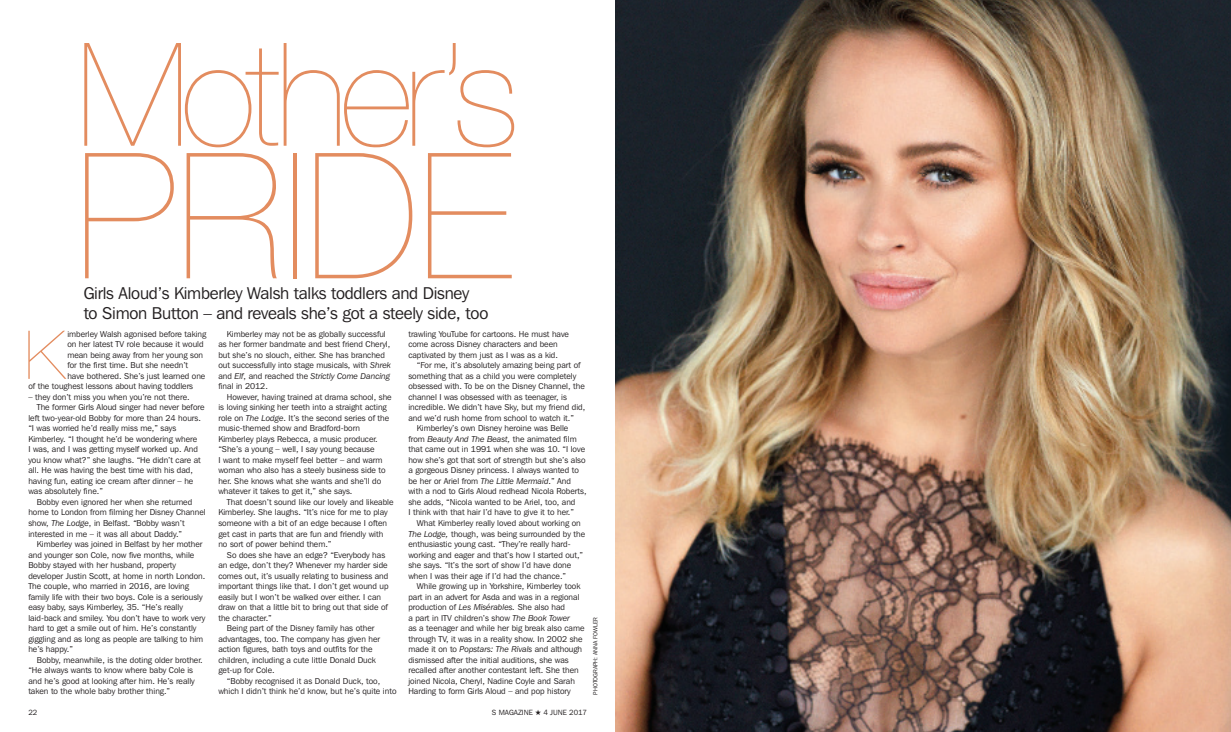
<style>
.page{position:relative;width:1231px;height:732px;background:#fff}
.page>*{position:absolute;margin:0;border:0;box-sizing:border-box;transform-origin:0 0}
._5__Headline_Times{font:200 175.2px "Helvetica Neue";color:#e38c5f}
._5__Headline_Times-2{font:200 143.7px "Helvetica Neue";letter-spacing:-.055em;color:#e38c5f}
._1__Main_text_book{font:200 67.3px "Helvetica Neue";color:#e38c5f}
._6__Intro_Book{font:17px/20px "Franklin Gothic IT Cby BT";letter-spacing:-.015em;color:#231f20}
._1__Main_text_book-2{font:8.5px/10.5px "Franklin Gothic IT Cby BT";color:#231f20}
._1__Main_text_book-3{font:7.5px "Franklin Gothic IT Cby BT";color:#231f20}
.z13__Photo_credit{font:6px "Franklin Gothic IT Cby BT";color:#231f20}
.s1{font-style:italic}
</style>
<div class="page">
<img style="left:615px;top:0;width:615px;height:731px">
<p class="_5__Headline_Times-2" style="left:77px;top:12px;width:444px">Mother’s</p>
<p class="_5__Headline_Times" style="left:76px;top:115px;width:438px">PRIDE</p>
<p class="_6__Intro_Book" style="left:84px;top:282px;width:406px">Girls Aloud’s Kimberley Walsh talks toddlers and Disney<br>to Simon Button – and reveals she’s got a steely side, too</p>
<p class="_1__Main_text_book" style="left:25px;top:316px;width:41px">K</p>
<p class="_1__Main_text_book-2" style="left:67px;top:328px;width:140px">imberley Walsh agonised before taking</p>
<p class="_1__Main_text_book-2" style="left:67px;top:339px;width:138px">on her latest TV role because it would</p>
<p class="_1__Main_text_book-2" style="left:67px;top:349px;width:137px">mean being away from her young son</p>
<p class="_1__Main_text_book-2" style="left:67px;top:360px;width:122px">for the first time. But she needn’t</p>
<p class="_1__Main_text_book-2" style="left:67px;top:370px;width:139px">have bothered. She’s just learned one</p>
<p class="_1__Main_text_book-2" style="left:28px;top:381px;width:166px">of the toughest lessons about having toddlers</p>
<p class="_1__Main_text_book-2" style="left:28px;top:391px;width:163px">– they don’t miss you when you’re not there.</p>
<p class="_1__Main_text_book-2" style="left:28px;top:402px;width:178px;text-indent:9px">The former Girls Aloud singer had never before left two-year-old Bobby for more than 24 hours. “I was worried he’d really miss me,” says Kimberley. “I thought he’d be wondering where<br>I was, and I was getting myself worked up. And you know what?” she laughs. “He didn’t care at all. He was having the best time with his dad, having fun, eating ice cream after dinner – he was absolutely fine.”</p>
<p class="_1__Main_text_book-2" style="left:28px;top:496px;width:179px;text-indent:9px">Bobby even ignored her when she returned home to London from filming her Disney Channel show, <span class="s1">The Lodge</span>, in Belfast. <span class="s1">“</span>Bobby wasn’t interested in me – it was all about Daddy.”</p>
<p class="_1__Main_text_book-2" style="left:28px;top:538px;width:178px;text-indent:9px">Kimberley was joined in Belfast by her mother and younger son Cole, now five months, while Bobby stayed with her husband, property developer Justin Scott, at home in north London.<br>The couple, who married in 2016, are loving family life with their two boys. Cole is a seriously easy baby, says Kimberley, 35. “He’s really laid-back and smiley. You don’t have to work very hard to get a smile out of him. He’s constantly giggling and as long as people are talking to him he’s happy.”</p>
<p class="_1__Main_text_book-2" style="left:28px;top:654px;width:176px;text-indent:9px">Bobby, meanwhile, is the doting older brother. “He always wants to know where baby Cole is and he’s good at looking after him. He’s really taken to the whole baby brother thing.”</p>
<p class="_1__Main_text_book-2" style="left:218px;top:328px;width:174px;text-indent:9px">Kimberley may not be as globally successful as her former bandmate and best friend Cheryl, but she’s no slouch, either. She has branched out successfully into stage musicals, with <span class="s1">Shrek </span>and <span class="s1">Elf</span>, and reached the <span class="s1">Strictly Come Dancing </span>final in 2012.</p>
<p class="_1__Main_text_book-2" style="left:218px;top:391px;width:175px;text-indent:9px">However, having trained at drama school, she is loving sinking her teeth into a straight acting role on <span class="s1">The Lodge</span>. It’s the second series of the music-themed show and Bradford-born Kimberley plays Rebecca, a music producer. “She’s a young – well, I say young because<br>I want to make myself feel better – and warm woman who also has a steely business side to her. She knows what she wants and she’ll do whatever it takes to get it,” she says.</p>
<p class="_1__Main_text_book-2" style="left:218px;top:496px;width:177px;text-indent:9px">That doesn’t sound like our lovely and likeable Kimberley. She laughs. “It’s nice for me to play someone with a bit of an edge because I often get cast in parts that are fun and friendly with no sort of power behind them.”</p>
<p class="_1__Main_text_book-2" style="left:218px;top:549px;width:172px;text-indent:9px">So does she have an edge? “Everybody has an edge, don’t they? Whenever my harder side comes out, it’s usually relating to business and important things like that. I don’t get wound up easily but I won’t be walked over either. I can draw on that a little bit to bring out that side of the character.”</p>
<p class="_1__Main_text_book-2" style="left:218px;top:622px;width:163px;text-indent:9px">Being part of the Disney family has other advantages, too. The company has given her action figures, bath toys and outfits for the children, including a cute little Donald Duck get-up for Cole.</p>
<p class="_1__Main_text_book-2" style="left:218px;top:675px;width:180px;text-indent:9px">“Bobby recognised it as Donald Duck, too, which I didn’t think he’d know, but he’s quite into</p>
<p class="_1__Main_text_book-2" style="left:408px;top:328px;width:162px">trawling YouTube for cartoons. He must have come across Disney characters and been captivated by them just as I was as a kid.</p>
<p class="_1__Main_text_book-2" style="left:408px;top:360px;width:178px;text-indent:9px">“For me, it’s absolutely amazing being part of something that as a child you were completely obsessed with. To be on the Disney Channel, the channel I was obsessed with as teenager, is incredible. We didn’t have Sky, but my friend did, and we’d rush home from school to watch it.”</p>
<p class="_1__Main_text_book-2" style="left:408px;top:423px;width:180px;text-indent:9px">Kimberley’s own Disney heroine was Belle from <span class="s1">Beauty And The Beast,</span> the animated film that came out in 1991 when she was 10. “I love how she’s got that sort of strength but she’s also a gorgeous Disney princess. I always wanted to be her or Ariel from <span class="s1">The Little Mermaid</span>.” And with a nod to Girls Aloud redhead Nicola Roberts, she adds, “Nicola wanted to be Ariel, too, and<br>I think with that hair I’d have to give it to her.”</p>
<p class="_1__Main_text_book-2" style="left:408px;top:517px;width:178px;text-indent:9px">What Kimberley really loved about working on <span class="s1">The Lodge,</span> though, was being surrounded by the enthusiastic young cast. “They’re really hard&shy;working and eager and that’s how I started out,” she says. “It’s the sort of show I’d have done when I was their age if I’d had the chance.”</p>
<p class="_1__Main_text_book-2" style="left:408px;top:580px;width:177px;text-indent:9px">While growing up in Yorkshire, Kimberley took part in an advert for Asda and was in a regional production of <span class="s1">Les Misérables.</span> She also had<br>a part in ITV children’s show <span class="s1">The Book Tower<br></span>as a teenager and while her big break also came through TV, it was in a reality show. In 2002 she made it on to <span class="s1">Popstars: The Rivals</span> and although dismissed after the initial auditions, she was recalled after another contestant left. She then joined Nicola, Cheryl, Nadine Coyle and Sarah Harding to form Girls Aloud – and pop history</p>
<p class="z13__Photo_credit" style="left:591px;top:694px;width:79px;rotate:-90deg">PHOTOGRAPH: ANNA FOWLER</p>
<p class="_1__Main_text_book-3" style="left:28px;top:707px;width:10px">22</p>
<p class="_1__Main_text_book-3" style="left:492px;top:708px;width:97px">S MAGAZINE ★ 4 JUNE 2017</p>
</div>
